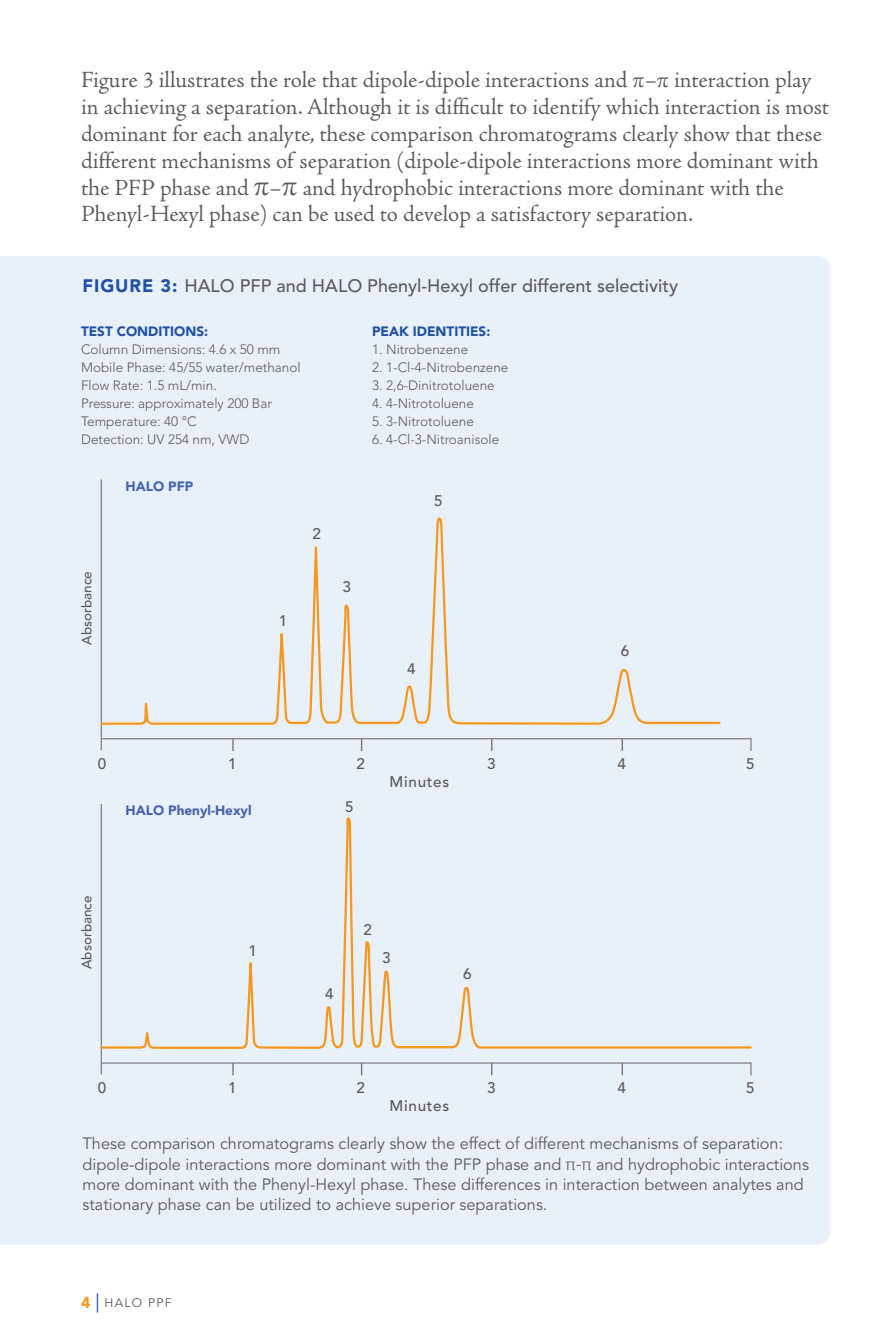
<style>
.page{position:relative;width:893px;height:1340px;background:#fff}
.page>*{position:absolute;margin:0;border:0;box-sizing:border-box;transform-origin:0 0}
.t1{font:24.3px/27px "Adobe Jenson MM.371.10.+ZHIXYD";color:#5c5a5d}
.t2{font:18px "Avenir Medium+YHJDZU";color:#5c5a5d}
.t3{font:16.2px/20.2px "Avenir Book+ECGKCV";color:#5c5a5d}
.t4{font:15.3px "Avenir Medium+YHJDZU";letter-spacing:.05em;color:#5c5a5d}
.t5{font:13.5px/18px "Avenir Light+BHOZQV";color:#5c5a5d}
.t6{font:13.5px "Avenir Black+RNXPSG";color:#2051a3}
.t7{font:13.5px "Avenir Black+RNXPSG";color:#4563ae}
.t8{font:13.5px "Avenir Medium+YHJDZU";color:#5c5a5d}
.t9{font:12.38px "Avenir Book+ECGKCV";letter-spacing:.1em;color:#5c5a5d}
.s1{font-family:"Adobe Garamond Pro Regular+DWKPZL"}
.s2{font-family:"Adobe Garamond Pro Regular+DWKPZL";font-size:31.5px}
.s3{font-family:"Avenir Black+RNXPSG";color:#2051a3}
.s4{font-family:"Avenir Black+RNXPSG";font-size:15.75px;color:#f7971d}
.s5{font-family:"Avenir Light+BHOZQV";font-size:24.75px;color:#2051a3}
</style>
<div class="page">
<div style="left:0;top:256px;width:830px;height:988px;background:#e8f0f9"></div>
<hr style="left:101px;top:803px;width:1px;height:271px;background:#747377">
<svg style="left:100px;top:1061px;width:652px;height:15px;background:#dee5ee"></svg>
<div style="left:99px;top:816px;width:654px;height:234px;background:#e8f0f9"></div>
<hr style="left:101px;top:479px;width:1px;height:271px;background:#747377">
<svg style="left:100px;top:737px;width:652px;height:15px;background:#dee5ee"></svg>
<div style="left:99px;top:516px;width:623px;height:210px;background:#e8f0f9"></div>
<svg style="left:566px;top:1160px;width:25px;height:9px"></svg>
<p class="t1" style="left:81px;top:68px;width:750px">Figure 3 illustrates the role that dipole-dipole interactions and <span class="s1">π</span>–<span class="s1">π</span> interaction play in achieving a separation. Although it is difficult to identify which interaction is most dominant for each analyte, these comparison chromatograms clearly show that these different mechanisms of separation (dipole-dipole interactions more dominant with the PFP phase and <span class="s2">π</span>–<span class="s2">π</span> and hydrophobic interactions more dominant with the Phenyl-Hexyl phase) can be used to develop a satisfactory separation.</p>
<p class="t2" style="left:83px;top:278px;width:597px"><span class="s3">FIGURE 3:</span> HALO PFP and HALO Phenyl-Hexyl offer different selectivity</p>
<p class="t6" style="left:81px;top:326px;width:129px">TEST CONDITIONS:</p>
<p class="t5" style="left:81px;top:342px;width:221px">Column Dimensions: 4.6 x 50 mm<br>Mobile Phase: 45/55 water/methanol<br>Flow Rate: 1.5 mL/min.<br>Pressure: approximately 200 Bar<br>Temperature: 40 °C<br>Detection: UV 254 nm, VWD</p>
<p class="t7" style="left:126px;top:480px;width:69px">HALO PFP</p>
<p class="t8" style="left:81px;top:645px;width:75px;rotate:-90deg">Absorbance</p>
<p class="t4" style="left:312px;top:527px;width:10px">2</p>
<p class="t4" style="left:279px;top:614px;width:10px">1</p>
<p class="t6" style="left:372px;top:326px;width:120px">PEAK IDENTITIES:</p>
<p class="t5" style="left:372px;top:342px;width:98px">1. Nitrobenzene</p>
<p class="t5" style="left:372px;top:360px;width:138px">2. 1-Cl-4-Nitrobenzene</p>
<p class="t5" style="left:372px;top:378px;width:124px">3. 2,6-Dinitrotoluene</p>
<p class="t5" style="left:372px;top:396px;width:103px">4. 4-Nitrotoluene</p>
<p class="t5" style="left:372px;top:414px;width:103px">5. 3-Nitrotoluene</p>
<p class="t5" style="left:372px;top:432px;width:129px">6. 4-Cl-3-Nitroanisole</p>
<p class="t4" style="left:434px;top:494px;width:10px">5</p>
<p class="t4" style="left:342px;top:581px;width:10px">3</p>
<p class="t4" style="left:407px;top:662px;width:10px">4</p>
<p class="t4" style="left:621px;top:645px;width:10px">6</p>
<p class="t4" style="left:98px;top:757px;width:10px">0</p>
<p class="t4" style="left:228px;top:757px;width:10px">1</p>
<p class="t4" style="left:357px;top:757px;width:10px">2</p>
<p class="t4" style="left:487px;top:757px;width:10px">3</p>
<p class="t4" style="left:618px;top:757px;width:10px">4</p>
<p class="t4" style="left:746px;top:757px;width:10px">5</p>
<p class="t8" style="left:81px;top:969px;width:75px;rotate:-90deg">Absorbance</p>
<p class="t7" style="left:126px;top:804px;width:128px">HALO Phenyl-Hexyl</p>
<p class="t4" style="left:248px;top:944px;width:10px">1</p>
<p class="t4" style="left:345px;top:800px;width:10px">5</p>
<p class="t4" style="left:389px;top:775px;width:61px">Minutes</p>
<p class="t4" style="left:325px;top:987px;width:10px">4</p>
<p class="t4" style="left:363px;top:923px;width:10px">2</p>
<p class="t4" style="left:382px;top:951px;width:10px">3</p>
<p class="t4" style="left:463px;top:967px;width:10px">6</p>
<p class="t4" style="left:98px;top:1081px;width:10px">0</p>
<p class="t4" style="left:228px;top:1081px;width:10px">1</p>
<p class="t4" style="left:357px;top:1081px;width:10px">2</p>
<p class="t4" style="left:487px;top:1081px;width:10px">3</p>
<p class="t4" style="left:618px;top:1081px;width:10px">4</p>
<p class="t4" style="left:746px;top:1081px;width:10px">5</p>
<p class="t4" style="left:389px;top:1099px;width:61px">Minutes</p>
<p class="t3" style="left:83px;top:1134px;width:702px">These comparison chromatograms clearly show the effect of different mechanisms of separation: dipole-dipole interactions more dominant with the PFP phase and</p>
<p class="t3" style="left:83px;top:1155px;width:728px;text-indent:513px">and hydrophobic interactions more dominant with the Phenyl-Hexyl phase. These differences in interaction between analytes and stationary phase can be utilized to achieve superior separations.</p>
<p class="t9" style="left:81px;top:1297px;width:92px"><span class="s4">4</span> <span class="s5">|</span> HALO PPF</p>
</div>
